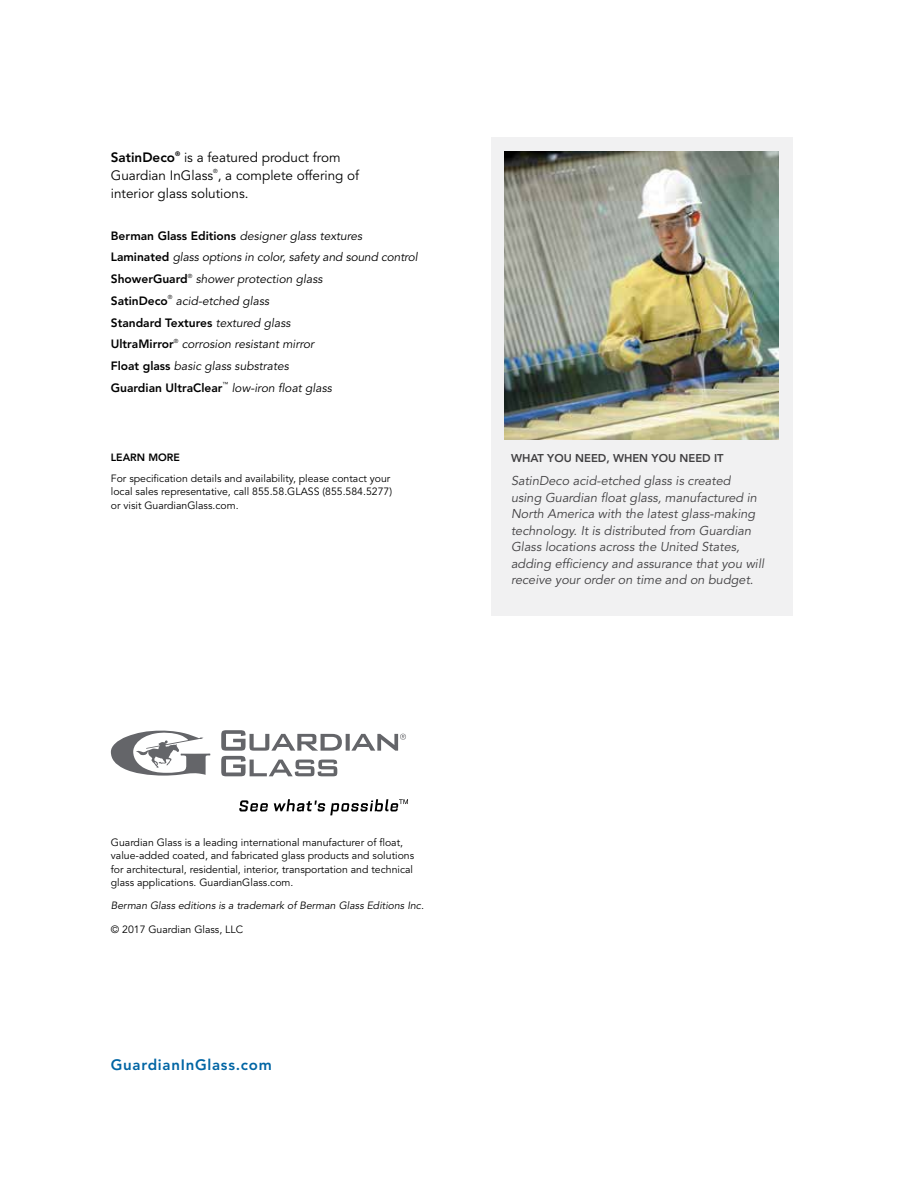
<style>
.page{position:relative;width:918px;height:1188px;background:#fff}
.page>*{position:absolute;margin:0;border:0;box-sizing:border-box;transform-origin:0 0}
.t1{font:800 15px "Avenir LT Std";letter-spacing:.05em;color:#0065a4}
.t2{font:13.5px/18px "Avenir LT Std";color:#000}
.t3{font:800 13.5px "Avenir LT Std";color:#000}
.t4{font:italic 12.75px/16.5px "Avenir LT Std";color:#414042}
.t5{font:italic 12px/21.8px "Avenir LT Std";color:#000}
.t6{font:800 11.25px "Avenir LT Std";color:#414042}
.t7{font:10.5px/13.5px "Avenir LT Std";color:#000}
.t8{font:italic 10.5px "Avenir LT Std";color:#000}
.t9{font:800 10.5px "Avenir LT Std";color:#000}
.t10{font:800 6.45px "Avenir LT Std";color:#000}
.t11{font:5.7px "Avenir LT Std";color:#000}
.s1{font-weight:800;font-style:normal}
</style>
<div class="page">
<div style="left:491px;top:137px;width:302px;height:478px;background:#f1f1f2"></div>
<img style="left:505px;top:151px;width:274px;height:288px">
<svg style="left:111px;top:731px;width:99px;height:45px"></svg>
<svg style="left:221px;top:730px;width:185px;height:46px"></svg>
<svg style="left:239px;top:800px;width:29px;height:11px"></svg>
<svg style="left:274px;top:799px;width:134px;height:16px"></svg>
<p class="t3" style="left:111px;top:149px;width:66px">SatinDeco</p>
<p class="t10" style="left:175px;top:150px;width:7px">®</p>
<p class="t2" style="left:111px;top:148px;width:250px;text-indent:73px">is a featured product from<br>Guardian InGlass , a complete offering of</p>
<p class="t11" style="left:213px;top:168px;width:6px">®</p>
<p class="t2" style="left:111px;top:184px;width:139px">interior glass solutions.</p>
<p class="t5" style="left:111px;top:225px;width:308px"><span class="s1">Berman Glass Editions</span> designer glass textures <span class="s1">Laminated</span> glass options in color, safety and sound control <span class="s1">ShowerGuard</span><sup>®</sup> shower protection glass<br><span class="s1">SatinDeco</span><sup>®</sup> acid-etched glass<br><span class="s1">Standard Textures</span> textured glass<br><span class="s1">UltraMirror</span><sup>®</sup> corrosion resistant mirror<br><span class="s1">Float glass</span> basic glass substrates<br><span class="s1">Guardian UltraClear</span><sup>™</sup> low-iron float glass</p>
<p class="t9" style="left:111px;top:452px;width:71px">LEARN MORE</p>
<p class="t7" style="left:111px;top:472px;width:283px">For specification details and availability, please contact your local sales representative, call 855.58.GLASS (855.584.5277) or visit GuardianGlass.com.</p>
<p class="t6" style="left:511px;top:451px;width:214px">WHAT YOU NEED, WHEN YOU NEED IT</p>
<p class="t4" style="left:511px;top:473px;width:255px">SatinDeco acid-etched glass is created using Guardian float glass, manufactured in North America with the latest glass-making technology. It is distributed from Guardian Glass locations across the United States, adding efficiency and assurance that you will receive your order on time and on budget.</p>
<p class="t7" style="left:111px;top:836px;width:305px">Guardian Glass is a leading international manufacturer of float, value-added coated, and fabricated glass products and solutions for architectural, residential, interior, transportation and technical glass applications. GuardianGlass.com.</p>
<p class="t8" style="left:111px;top:899px;width:315px">Berman Glass editions is a trademark of Berman Glass Editions Inc.</p>
<p class="t7" style="left:111px;top:923px;width:134px">© 2017 Guardian Glass, LLC</p>
<h1 class="t1" style="left:111px;top:1056px;width:163px">GuardianInGlass.com</h1>
</div>
